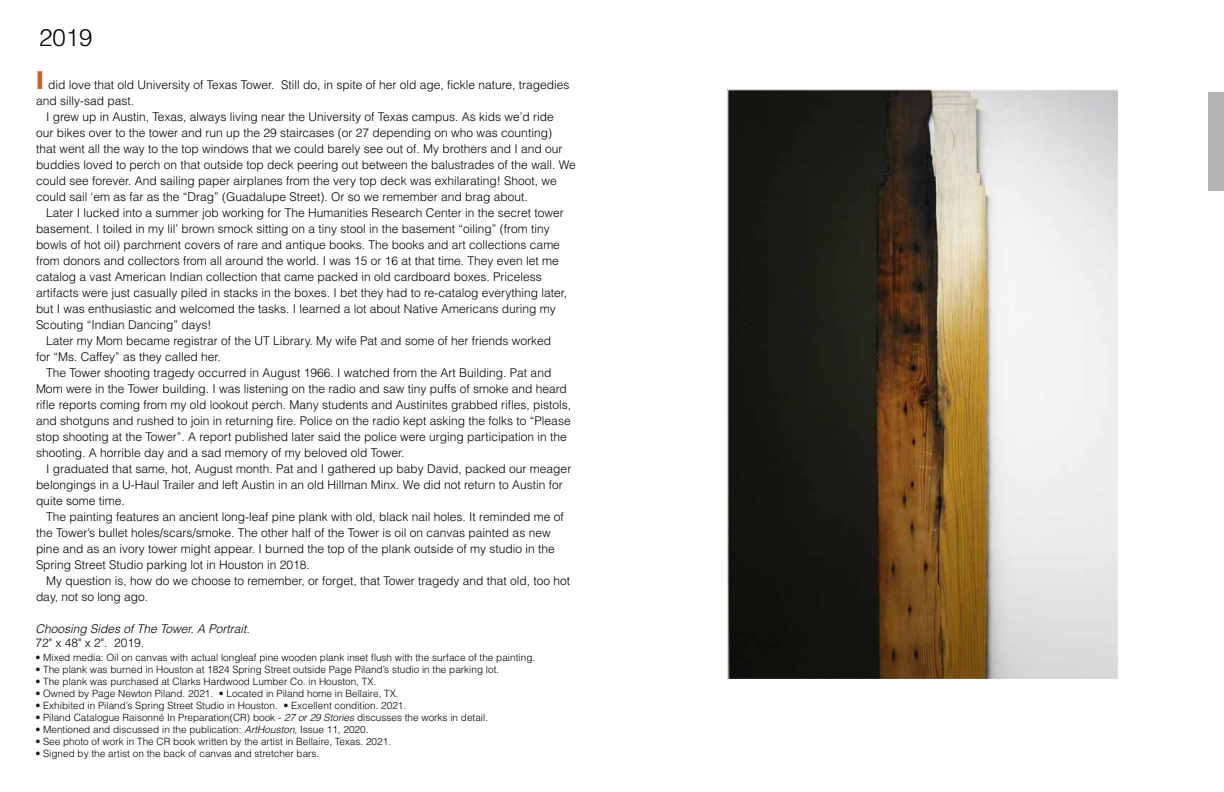
<style>
.page{position:relative;width:1224px;height:792px;background:#fff}
.page>*{position:absolute;margin:0;border:0;box-sizing:border-box;transform-origin:0 0}
.t1{font:300 24px "Helvetica";color:#000}
.t2{font:300 12px/16px "Helvetica";color:#000}
.t3{font:italic 300 12px "Helvetica";color:#000}
.t4{font:300 10px "Helvetica";color:#000}
.s1{font-family:"Avant Garde";font-weight:700;font-size:24px;color:#c6622e}
.s2{font-style:italic}
</style>
<div class="page">
<img style="left:729px;top:91px;width:388px;height:587px">
<div style="left:1209px;top:92px;width:15px;height:98px;background:#b3b3b3"></div>
<h1 class="t1" style="left:39px;top:22px;width:55px">2019</h1>
<p class="t2" style="left:36px;top:76px;width:535px"><span class="s1">I</span> did love that old University of Texas Tower. Still do, in spite of her old age, fickle nature, tragedies and silly-sad past.</p>
<p class="t2" style="left:36px;top:108px;width:541px;text-indent:10px">I grew up in Austin, Texas, always living near the University of Texas campus. As kids we’d ride<br>our bikes over to the tower and run up the 29 staircases (or 27 depending on who was counting)<br>that went all the way to the top windows that we could barely see out of. My brothers and I and our buddies loved to perch on that outside top deck peering out between the balustrades of the wall. We could see forever. And sailing paper airplanes from the very top deck was exhilarating! Shoot, we could sail ‘em as far as the “Drag” (Guadalupe Street). Or so we remember and brag about.</p>
<p class="t2" style="left:36px;top:204px;width:533px;text-indent:10px">Later I lucked into a summer job working for The Humanities Research Center in the secret tower basement. I toiled in my lil’ brown smock sitting on a tiny stool in the basement “oiling” (from tiny bowls of hot oil) parchment covers of rare and antique books. The books and art collections came from donors and collectors from all around the world. I was 15 or 16 at that time. They even let me catalog a vast American Indian collection that came packed in old cardboard boxes. Priceless artifacts were just casually piled in stacks in the boxes. I bet they had to re-catalog everything later, but I was enthusiastic and welcomed the tasks. I learned a lot about Native Americans during my Scouting “Indian Dancing” days!</p>
<p class="t2" style="left:36px;top:332px;width:517px;text-indent:10px">Later my Mom became registrar of the UT Library. My wife Pat and some of her friends worked for “Ms. Caffey” as they called her.</p>
<p class="t2" style="left:36px;top:364px;width:537px;text-indent:10px">The Tower shooting tragedy occurred in August 1966. I watched from the Art Building. Pat and Mom were in the Tower building. I was listening on the radio and saw tiny puffs of smoke and heard rifle reports coming from my old lookout perch. Many students and Austinites grabbed rifles, pistols, and shotguns and rushed to join in returning fire. Police on the radio kept asking the folks to “Please stop shooting at the Tower”. A report published later said the police were urging participation in the shooting. A horrible day and a sad memory of my beloved old Tower.</p>
<p class="t2" style="left:36px;top:460px;width:537px;text-indent:10px">I graduated that same, hot, August month. Pat and I gathered up baby David, packed our meager belongings in a U-Haul Trailer and left Austin in an old Hillman Minx. We did not return to Austin for quite some time.</p>
<p class="t2" style="left:36px;top:508px;width:529px;text-indent:10px">The painting features an ancient long-leaf pine plank with old, black nail holes. It reminded me of the Tower’s bullet holes/scars/smoke. The other half of the Tower is oil on canvas painted as new pine and as an ivory tower might appear. I burned the top of the plank outside of my studio in the Spring Street Studio parking lot in Houston in 2018.</p>
<p class="t2" style="left:36px;top:572px;width:536px;text-indent:10px">My question is, how do we choose to remember, or forget, that Tower tragedy and that old, too hot day, not so long ago.</p>
<p class="t3" style="left:35px;top:621px;width:216px">Choosing Sides of The Tower. A Portrait.</p>
<p class="t2" style="left:35px;top:634px;width:110px">72" x 48" x 2". 2019.</p>
<p class="t4" style="left:35px;top:651px;width:501px">• Mixed media: Oil on canvas with actual longleaf pine wooden plank inset flush with the surface of the painting.</p>
<p class="t4" style="left:35px;top:663px;width:465px">• The plank was burned in Houston at 1824 Spring Street outside Page Piland’s studio in the parking lot.</p>
<p class="t4" style="left:35px;top:675px;width:342px">• The plank was purchased at Clarks Hardwood Lumber Co. in Houston, TX.</p>
<p class="t4" style="left:35px;top:687px;width:365px">• Owned by Page Newton Piland. 2021. • Located in Piland home in Bellaire, TX.</p>
<p class="t4" style="left:35px;top:699px;width:372px">• Exhibited in Piland’s Spring Street Studio in Houston. • Excellent condition. 2021.</p>
<p class="t4" style="left:35px;top:711px;width:454px">• Piland Catalogue Raisonné In Preparation(CR) book - <span class="s2">27 or 29 Stories</span> discusses the works in detail.</p>
<p class="t4" style="left:35px;top:723px;width:335px">• Mentioned and discussed in the publication: <span class="s2">ArtHouston,</span> Issue 11, 2020.</p>
<p class="t4" style="left:35px;top:735px;width:357px">• See photo of work in The CR book written by the artist in Bellaire, Texas. 2021.</p>
<p class="t4" style="left:35px;top:747px;width:286px">• Signed by the artist on the back of canvas and stretcher bars.</p>
</div>
